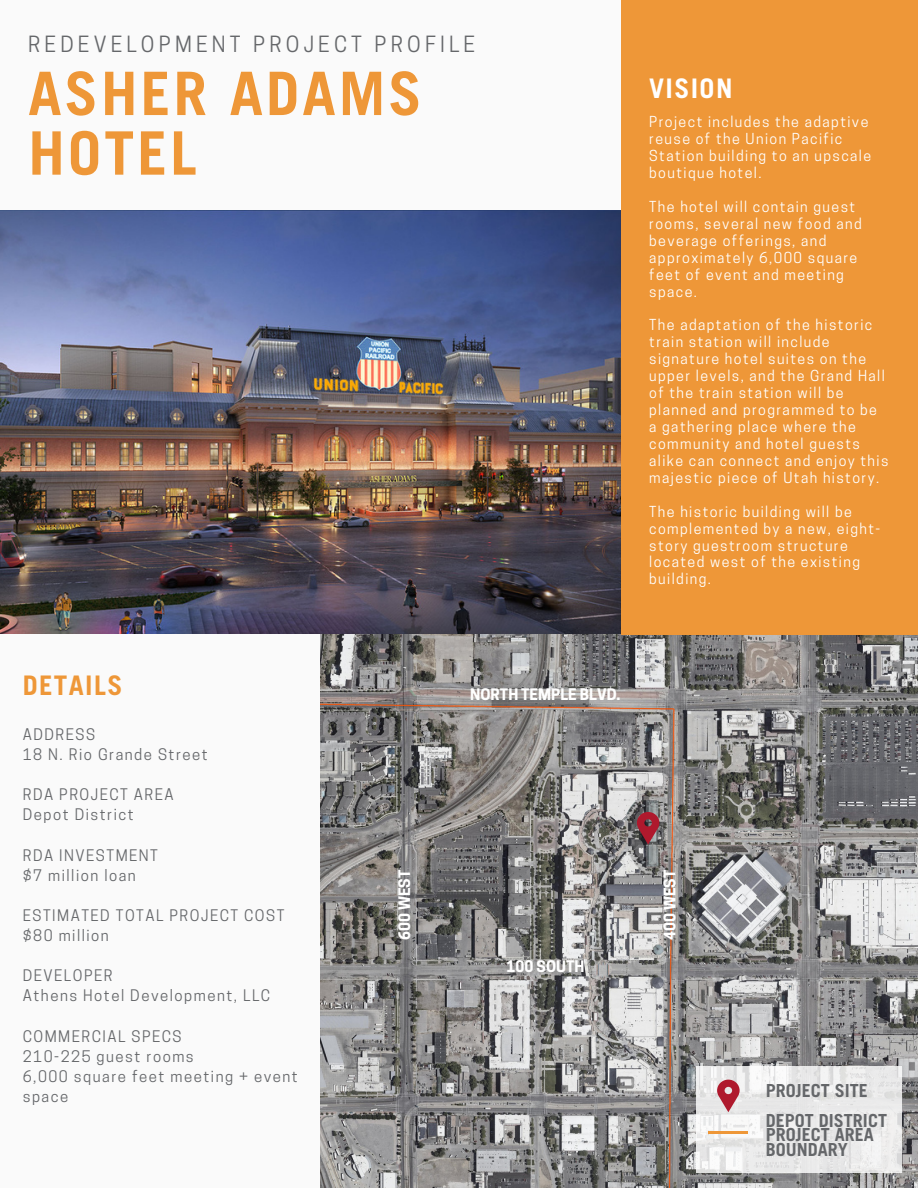
<style>
.page{position:relative;width:918px;height:1188px;background:#fafafa}
.page>*{position:absolute;margin:0;border:0;box-sizing:border-box;transform-origin:0 0}
.t1{font:700 60px/59.7px "Trade Gothic LT Std";letter-spacing:.05em;color:#ee9738}
.t2{font:700 27px "Trade Gothic LT Std";letter-spacing:.05em;color:#ee9738}
.t3{font:700 27px "Trade Gothic LT Std";letter-spacing:.05em;color:#fff}
.t4{font:21px "Cooper Hewitt";letter-spacing:.2em;color:#65676a}
.t5{font:700 18px/14.7px "Trade Gothic LT Std";color:#65676a}
.t6{font:15px/20.1px "Cooper Hewitt";letter-spacing:.1em;color:#65676a}
.t7{font:700 15px "Cooper Hewitt";color:#fff}
.t8{font:14.25px/17px "Cooper Hewitt";letter-spacing:.1em;color:#fff}
</style>
<div class="page">
<img style="left:321px;top:633px;width:597px;height:555px">
<div style="left:621px;top:0;width:297px;height:635px;background:#ee9738"></div>
<img style="left:0;top:210px;width:621px;height:423px">
<svg style="left:696px;top:1067px;width:206px;height:106px;fill:#eae9ea"></svg>
<svg style="left:637px;top:812px;width:22px;height:33px"></svg>
<hr style="left:709px;top:1131px;width:39px;height:3px;background:#ee9738">
<svg style="left:717px;top:1080px;width:23px;height:32px"></svg>
<p class="t4" style="left:28px;top:37px;width:448px">REDEVELOPMENT PROJECT PROFILE</p>
<p class="t1" style="left:28px;top:72px;width:395px">ASHER ADAMS<br>HOTEL</p>
<p class="t3" style="left:649px;top:78px;width:85px">VISION</p>
<p class="t8" style="left:649px;top:115px;width:223px">Project includes the adaptive reuse of the Union Pacific<br>Station building to an upscale boutique hotel.</p>
<p class="t8" style="left:649px;top:200px;width:214px">The hotel will contain guest rooms, several new food and beverage offerings, and approximately 6,000 square feet of event and meeting space.</p>
<p class="t8" style="left:649px;top:318px;width:225px">The adaptation of the historic</p>
<p class="t8" style="left:649px;top:335px;width:241px">train station will include signature hotel suites on the upper levels, and the Grand Hall of the train station will be planned and programmed to be<br>a gathering place where the community and hotel guests alike can connect and enjoy this majestic piece of Utah history.</p>
<p class="t8" style="left:649px;top:505px;width:232px">The historic building will be complemented by a new, eight&shy;story guestroom structure located west of the existing building.</p>
<p class="t2" style="left:23px;top:676px;width:101px">DETAILS</p>
<p class="t6" style="left:23px;top:726px;width:74px">ADDRESS</p>
<p class="t6" style="left:23px;top:746px;width:187px">18 N. Rio Grande Street</p>
<p class="t6" style="left:23px;top:787px;width:152px">RDA PROJECT AREA</p>
<p class="t6" style="left:23px;top:807px;width:113px">Depot District</p>
<p class="t6" style="left:23px;top:847px;width:137px">RDA INVESTMENT</p>
<p class="t6" style="left:23px;top:867px;width:115px">$7 million loan</p>
<p class="t6" style="left:23px;top:907px;width:263px">ESTIMATED TOTAL PROJECT COST</p>
<p class="t6" style="left:23px;top:927px;width:88px">$80 million</p>
<p class="t6" style="left:23px;top:968px;width:91px">DEVELOPER</p>
<p class="t6" style="left:23px;top:988px;width:249px">Athens Hotel Development, LLC</p>
<p class="t6" style="left:23px;top:1028px;width:160px">COMMERCIAL SPECS</p>
<p class="t6" style="left:23px;top:1048px;width:172px">210-225 guest rooms</p>
<p class="t6" style="left:23px;top:1068px;width:277px">6,000 square feet meeting + event space</p>
<p class="t7" style="left:470px;top:688px;width:152px">NORTH TEMPLE BLVD.</p>
<p class="t7" style="left:399px;top:940px;width:72px;rotate:-90deg">600 WEST</p>
<p class="t7" style="left:507px;top:961px;width:79px">100 SOUTH</p>
<p class="t7" style="left:664px;top:940px;width:72px;rotate:-90deg">400 WEST</p>
<p class="t5" style="left:766px;top:1086px;width:104px">PROJECT SITE</p>
<p class="t5" style="left:766px;top:1115px;width:123px">DEPOT DISTRICT<br>PROJECT AREA<br>BOUNDARY</p>
</div>
